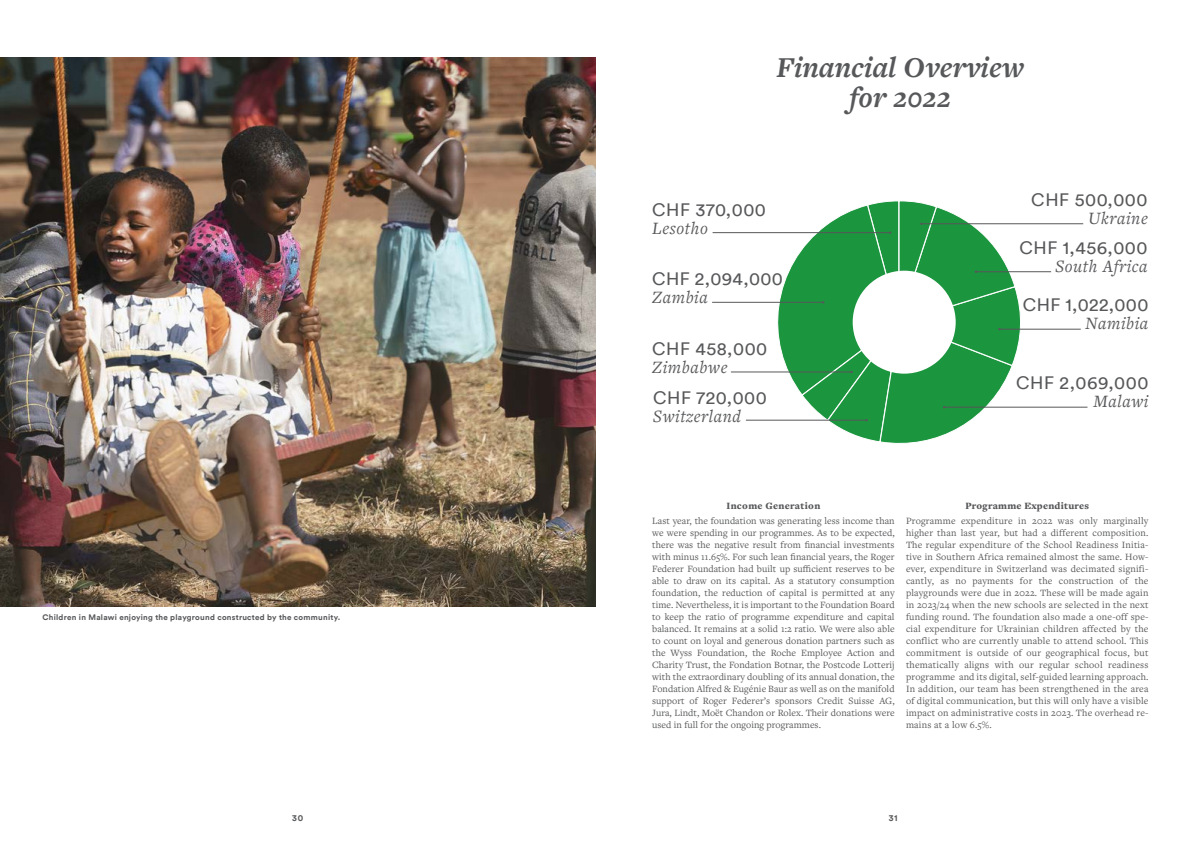
<style>
.page{position:relative;width:1191px;height:842px;background:#fff}
.page>*{position:absolute;margin:0;border:0;box-sizing:border-box;transform-origin:0 0}
.t1{font:italic 700 30px/30px "Freight Text Pro";color:#57585a;text-align:center}
.t2{font:18px "Circular";letter-spacing:.03em;color:#57585a}
.t3{font:italic 18px "Freight Text Pro";letter-spacing:.03em;color:#57585a}
.t4{font:10px/12px "Freight Text Pro";letter-spacing:.015em;color:#57585a;text-align:justify}
.t5{font:900 10px "Freight Text Pro";letter-spacing:.025em;color:#57585a}
.t6{font:700 8.8px "Circular";color:#57585a}
.t7{font:700 8px "Circular";letter-spacing:.03em;color:#57585a}
</style>
<div class="page">
<img style="left:0;top:57px;width:595px;height:550px">
<hr style="left:712px;top:232px;width:178px;height:1px;background:#57585a">
<hr style="left:976px;top:271px;width:75px;height:1px;background:#57585a">
<hr style="left:921px;top:223px;width:162px;height:1px;background:#57585a">
<hr style="left:712px;top:302px;width:111px;height:1px;background:#57585a">
<hr style="left:731px;top:372px;width:120px;height:1px;background:#57585a">
<hr style="left:746px;top:420px;width:120px;height:1px;background:#57585a">
<hr style="left:999px;top:329px;width:81px;height:1px;background:#57585a">
<hr style="left:944px;top:407px;width:143px;height:1px;background:#57585a">
<svg style="left:762px;top:201px;width:261px;height:243px"></svg>
<div style="left:852px;top:271px;width:103px;height:103px;background:#fff;border-radius:50%"></div>
<p class="t7" style="left:43px;top:612px;width:299px">Children in Malawi enjoying the playground constructed by the community.</p>
<p class="t6" style="left:292px;top:812px;width:13px">30</p>
<h1 class="t1" style="left:776px;top:51px;width:249px">Financial Overview for 2022</h1>
<h2 class="t2" style="left:652px;top:198px;width:115px">CHF 370,000</h2>
<h2 class="t3" style="left:652px;top:216px;width:57px">Lesotho</h2>
<h2 class="t2" style="left:1031px;top:189px;width:118px">CHF 500,000</h2>
<h2 class="t3" style="left:1088px;top:207px;width:61px">Ukraine</h2>
<h2 class="t2" style="left:652px;top:268px;width:132px">CHF 2,094,000</h2>
<h2 class="t3" style="left:652px;top:286px;width:57px">Zambia</h2>
<h2 class="t2" style="left:652px;top:337px;width:117px">CHF 458,000</h2>
<h2 class="t3" style="left:652px;top:355px;width:77px">Zimbabwe</h2>
<h2 class="t2" style="left:1019px;top:237px;width:130px">CHF 1,456,000</h2>
<h2 class="t3" style="left:1055px;top:254px;width:94px">South Africa</h2>
<h2 class="t2" style="left:1023px;top:294px;width:127px">CHF 1,022,000</h2>
<h2 class="t3" style="left:1085px;top:312px;width:65px">Namibia</h2>
<h2 class="t2" style="left:1016px;top:372px;width:134px">CHF 2,069,000</h2>
<h2 class="t2" style="left:653px;top:386px;width:115px">CHF 720,000</h2>
<h2 class="t3" style="left:1093px;top:390px;width:57px">Malawi</h2>
<h2 class="t3" style="left:653px;top:404px;width:89px">Switzerland</h2>
<p class="t5" style="left:726px;top:499px;width:95px">Income Generation</p>
<p class="t4" style="left:652px;top:514px;width:244px">Last year, the foundation was generating less income than we were spending in our programmes. As to be expected, there was the negative result from financial investments with minus 11.65%. For such lean financial years, the Roger Federer Foundation had built up sufficient reserves to be able to draw on its capital. As a statutory consumption foundation, the reduction of capital is permitted at any time. Nevertheless, it is important to the Foundation Board to keep the ratio of programme expenditure and capital balanced. It remains at a solid 1:2 ratio. We were also able to count on loyal and generous donation partners such as the Wyss Foundation, the Roche Employee Action and Charity Trust, the Fondation Botnar, the Postcode Lotterij with the extraordinary doubling of its annual donation, the Fondation Alfred &amp; Eugénie Baur as well as on the manifold support of Roger Federer’s sponsors Credit Suisse AG, Jura, Lindt, Moët Chandon or Rolex. Their donations were used in full for the ongoing programmes.</p>
<p class="t5" style="left:965px;top:499px;width:125px">Programme Expenditures</p>
<p class="t4" style="left:906px;top:514px;width:244px">Programme expenditure in 2022 was only marginally higher than last year, but had a different composition.<br>The regular expenditure of the School Readiness Initia&shy;tive in Southern Africa remained almost the same. How&shy;ever, expenditure in Switzerland was decimated signifi&shy;cantly, as no payments for the construction of the playgrounds were due in 2022. These will be made again in 2023/24 when the new schools are selected in the next funding round. The foundation also made a one-off spe&shy;cial expenditure for Ukrainian children affected by the conflict who are currently unable to attend school. This commitment is outside of our geographical focus, but thematically aligns with our regular school readiness programme and its digital, self-guided learning approach.<br>In addition, our team has been strengthened in the area of digital communication, but this will only have a visible impact on administrative costs in 2023. The overhead re&shy;mains at a low 6.5%.</p>
<p class="t6" style="left:888px;top:812px;width:11px">31</p>
</div>
